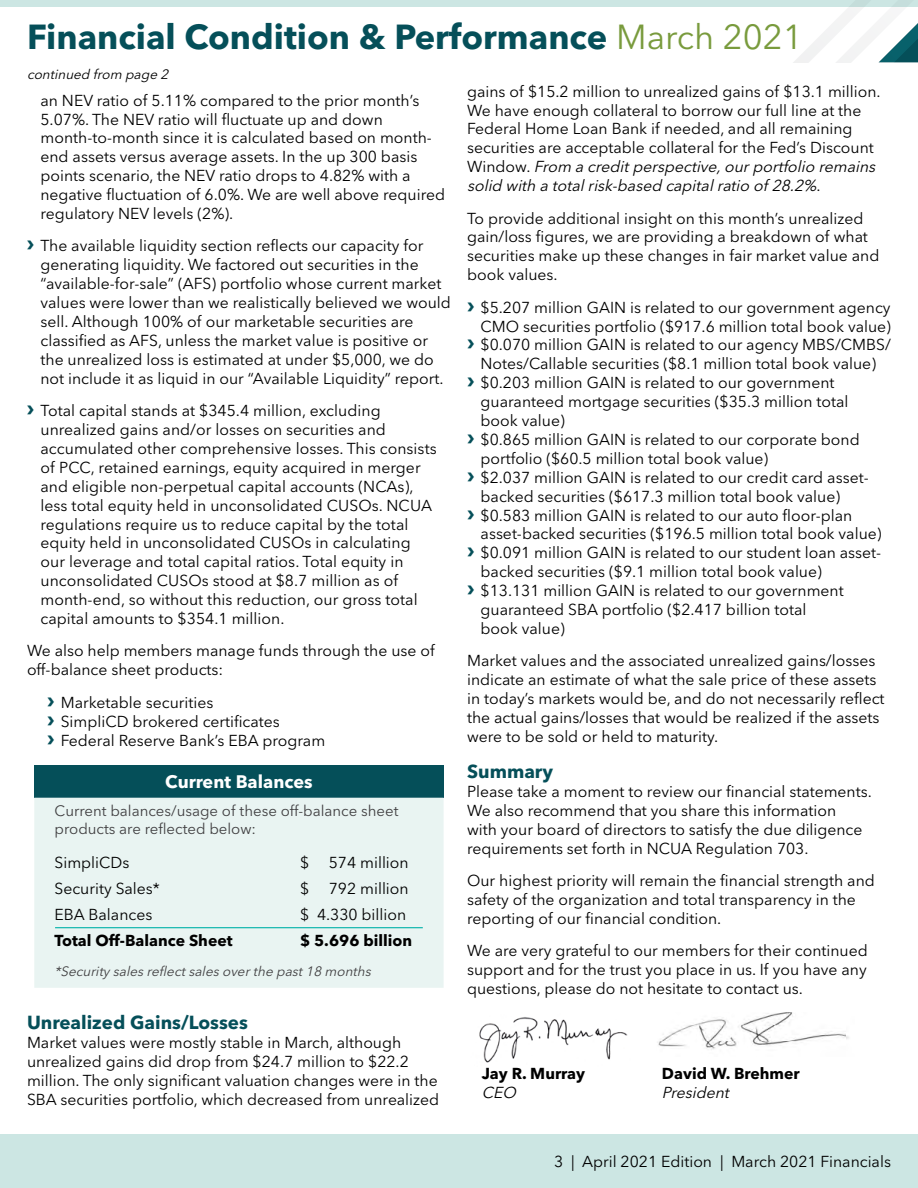
<style>
.page{position:relative;width:918px;height:1188px;background:#fff}
.page>*{position:absolute;margin:0;border:0;box-sizing:border-box;transform-origin:0 0}
.t1{font:700 34.5px "Avenir Next LT Pro";color:#054f59}
.t2{font:700 18.75px "Avenir Next LT Pro";color:#054f59}
.t3{font:700 18px "Avenir Next LT Pro";color:#fff}
.t4{font:15.75px/18.9px "Avenir Next LT Pro";color:#000}
.t5{font:700 15.75px "Avenir Next LT Pro";color:#000}
.t6{font:italic 15.75px "Avenir Next LT Pro";color:#000}
.t7{font:15px/18px "Avenir Next LT Pro";color:#414042}
.t8{font:italic 13.5px "Avenir Next LT Pro";color:#414042}
.t9{font:italic 13.5px "Avenir Next LT Pro";color:#000}
.s1{font-weight:400;color:#799b3d}
.s2{font-family:"Montserrat";font-weight:700;font-size:22.5px;color:#054f59}
.s3{font-style:italic}
</style>
<div class="page">
<div style="left:0;top:1134px;width:918px;height:54px;background:#cce6e3"></div>
<div style="left:0;top:0;width:918px;height:6px;background:#cce6e3"></div>
<svg style="left:721px;top:6px;width:197px;height:56px"></svg>
<img style="left:657px;top:1012px;width:192px;height:38px">
<img style="left:479px;top:1017px;width:149px;height:46px">
<div style="left:34px;top:765px;width:410px;height:33px;background:#054f59"></div>
<div style="left:34px;top:798px;width:410px;height:190px;background:#e9f4f2"></div>
<hr style="left:55px;top:927px;width:368px;height:1px;background:#00b1a8">
<h1 class="t1" style="left:27px;top:15px;width:777px">Financial Condition &amp; Performance <span class="s1">March 2021</span></h1>
<p class="t9" style="left:27px;top:66px;width:146px">continued from page 2</p>
<p class="t4" style="left:40px;top:91px;width:406px">an NEV ratio of 5.11% compared to the prior month’s 5.07%. The NEV ratio will fluctuate up and down month-to-month since it is calculated based on month&shy;end assets versus average assets. In the up 300 basis points scenario, the NEV ratio drops to 4.82% with a negative fluctuation of 6.0%. We are well above required regulatory NEV levels (2%).</p>
<p class="t4" style="left:40px;top:236px;width:412px;text-indent:-14px"><span class="s2">›</span> The available liquidity section reflects our capacity for generating liquidity. We factored out securities in the “available-for-sale” (AFS) portfolio whose current market values were lower than we realistically believed we would sell. Although 100% of our marketable securities are classified as AFS, unless the market value is positive or the unrealized loss is estimated at under $5,000, we do not include it as liquid in our “Available Liquidity” report.</p>
<p class="t4" style="left:40px;top:401px;width:398px;text-indent:-14px"><span class="s2">›</span> Total capital stands at $345.4 million, excluding unrealized gains and/or losses on securities and accumulated other comprehensive losses. This consists of PCC, retained earnings, equity acquired in merger and eligible non-perpetual capital accounts (NCAs), less total equity held in unconsolidated CUSOs. NCUA regulations require us to reduce capital by the total equity held in unconsolidated CUSOs in calculating our leverage and total capital ratios. Total equity in unconsolidated CUSOs stood at $8.7 million as of month-end, so without this reduction, our gross total capital amounts to $354.1 million.</p>
<p class="t4" style="left:27px;top:641px;width:409px">We also help members manage funds through the use of off-balance sheet products:</p>
<p class="t4" style="left:47px;top:693px;width:280px"><span class="s2">›</span> Marketable securities<br><span class="s2">›</span> SimpliCD brokered certificates<br><span class="s2">›</span> Federal Reserve Bank’s EBA program</p>
<p class="t3" style="left:165px;top:771px;width:149px">Current Balances</p>
<p class="t7" style="left:55px;top:802px;width:345px">Current balances/usage of these off-balance sheet products are reflected below:</p>
<p class="t4" style="left:55px;top:853px;width:76px">SimpliCDs</p>
<p class="t4" style="left:300px;top:853px;width:11px">$</p>
<p class="t4" style="left:329px;top:853px;width:81px">574 million</p>
<p class="t4" style="left:55px;top:879px;width:107px">Security Sales*</p>
<p class="t4" style="left:300px;top:879px;width:11px">$</p>
<p class="t4" style="left:329px;top:879px;width:81px">792 million</p>
<p class="t4" style="left:55px;top:905px;width:99px">EBA Balances</p>
<p class="t4" style="left:300px;top:905px;width:108px">$ 4.330 billion</p>
<p class="t5" style="left:55px;top:931px;width:180px">Total Off-Balance Sheet</p>
<p class="t5" style="left:300px;top:931px;width:114px">$ 5.696 billion</p>
<p class="t8" style="left:55px;top:963px;width:321px">*Security salesreflectsalesoverthe past18 months</p>
<p class="t2" style="left:27px;top:1011px;width:222px">Unrealized Gains/Losses</p>
<p class="t4" style="left:27px;top:1033px;width:414px">Market values were mostly stable in March, although unrealized gains did drop from $24.7 million to $22.2 million. The only significant valuation changes were in the SBA securities portfolio, which decreased from unrealized</p>
<p class="t4" style="left:467px;top:82px;width:415px">gains of $15.2 million to unrealized gains of $13.1 million.<br>We have enough collateral to borrow our full line at the Federal Home Loan Bank if needed, and all remaining securities are acceptable collateral for the Fed’s Discount W i n d o w . <span class="s3">From a creditperspective,ourportfolio remains solid with a totalrisk-based capitalratio of 28.2%</span>.</p>
<p class="t4" style="left:467px;top:209px;width:414px">To provide additional insight on this month’s unrealized gain/loss figures, we are providing a breakdown of what securities make up these changes in fair market value and book values.</p>
<p class="t4" style="left:467px;top:298px;width:425px"><span class="s2">›</span> $5.207 million GAIN is related to our government agency</p>
<p class="t4" style="left:481px;top:317px;width:412px">CMO securities portfolio ($917.6 million total book value)</p>
<p class="t4" style="left:467px;top:335px;width:425px"><span class="s2">›</span> $0.070 million GAIN is related to our agency MBS/CMBS/</p>
<p class="t4" style="left:481px;top:354px;width:397px">Notes/Callable securities ($8.1 million total book value)</p>
<p class="t4" style="left:467px;top:373px;width:369px"><span class="s2">›</span> $0.203 million GAIN is related to our government</p>
<p class="t4" style="left:481px;top:392px;width:370px">guaranteed mortgage securities ($35.3 million total</p>
<p class="t4" style="left:481px;top:411px;width:86px">book value)</p>
<p class="t4" style="left:467px;top:430px;width:394px"><span class="s2">›</span> $0.865 million GAIN is related to our corporate bond</p>
<p class="t4" style="left:481px;top:449px;width:289px">portfolio ($60.5 million total book value)</p>
<p class="t4" style="left:467px;top:468px;width:403px"><span class="s2">›</span> $2.037 million GAIN is related to our credit card asset-</p>
<p class="t4" style="left:481px;top:487px;width:361px">backed securities ($617.3 million total book value)</p>
<p class="t4" style="left:467px;top:506px;width:387px"><span class="s2">›</span> $0.583 million GAIN is related to our auto floor-plan</p>
<p class="t4" style="left:481px;top:524px;width:402px">asset-backed securities ($196.5 million total book value)</p>
<p class="t4" style="left:467px;top:543px;width:416px"><span class="s2">›</span> $0.091 million GAIN is related to our student loan asset-</p>
<p class="t4" style="left:481px;top:562px;width:343px">backed securities ($9.1 million total book value)</p>
<p class="t4" style="left:467px;top:581px;width:378px"><span class="s2">›</span> $13.131 million GAIN is related to our government</p>
<p class="t4" style="left:481px;top:600px;width:327px">guaranteed SBA portfolio ($2.417 billion total</p>
<p class="t4" style="left:481px;top:619px;width:86px">book value)</p>
<p class="t4" style="left:467px;top:651px;width:419px">Market values and the associated unrealized gains/losses indicate an estimate of what the sale price of these assets in today’s markets would be, and do not necessarily reflect the actual gains/losses that would be realized if the assets were to be sold or held to maturity.</p>
<p class="t2" style="left:467px;top:760px;width:87px">Summary</p>
<p class="t4" style="left:467px;top:782px;width:406px">Please take a moment to review our financial statements.<br>We also recommend that you share this information<br>with your board of directors to satisfy the due diligence requirements set forth in NCUA Regulation 703.</p>
<p class="t4" style="left:467px;top:871px;width:409px">Our highest priority will remain the financial strength and safety of the organization and total transparency in the reporting of our financial condition.</p>
<p class="t4" style="left:467px;top:941px;width:402px;text-align:justify">We are very grateful to our members for their continued support and for the trust you place in us. If you have any questions, please do not hesitate to contact us.</p>
<p class="t5" style="left:482px;top:1064px;width:105px">Jay R. Murray</p>
<p class="t6" style="left:482px;top:1083px;width:40px">CEO</p>
<p class="t5" style="left:662px;top:1064px;width:139px">David W. Brehmer</p>
<p class="t6" style="left:662px;top:1083px;width:72px">President</p>
<p class="t4" style="left:554px;top:1152px;width:338px">3 | April 2021 Edition | March 2021 Financials</p>
</div>
